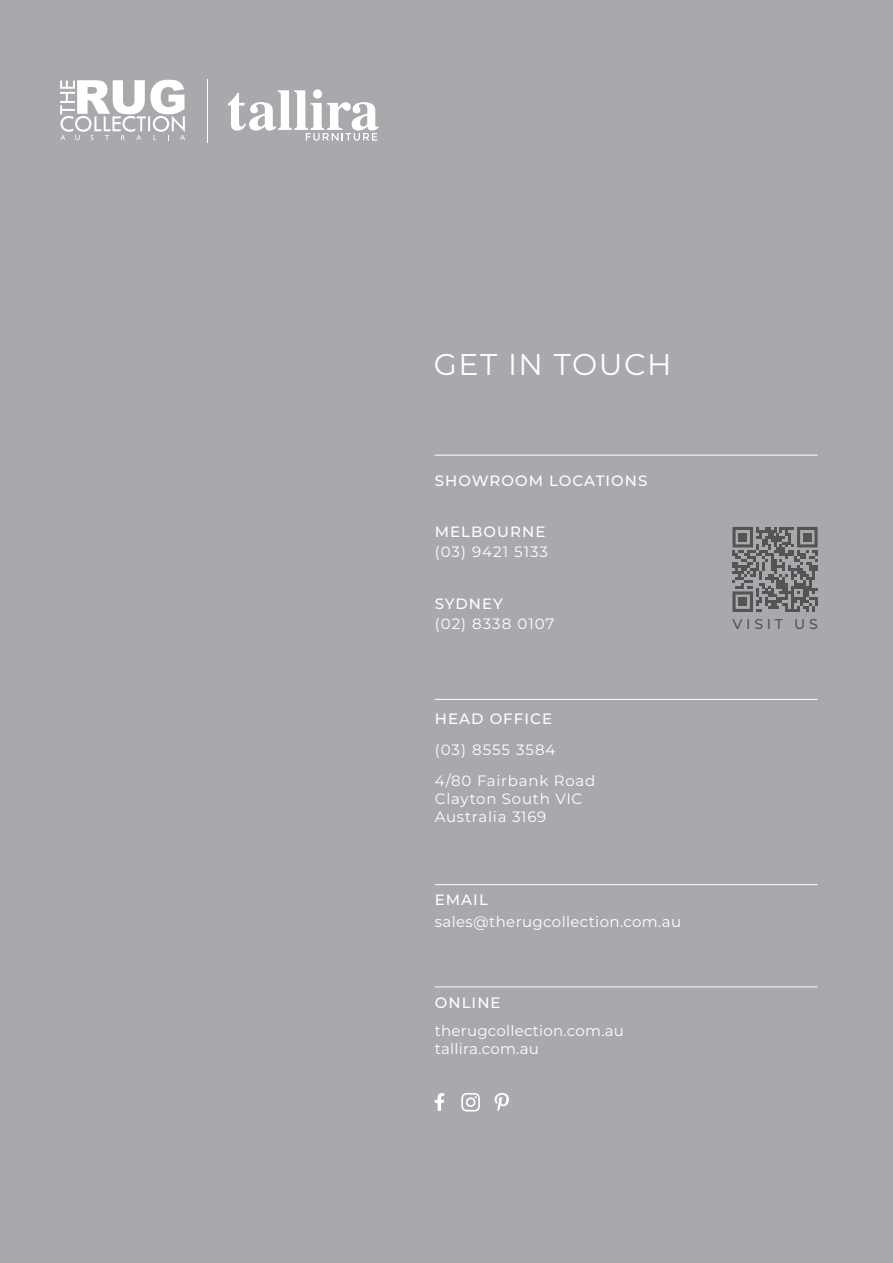
<style>
.page{position:relative;width:893px;height:1263px;background:#fff}
.page>*{position:absolute;margin:0;border:0;box-sizing:border-box;transform-origin:0 0}
.t1{font:30px "Montserrat";letter-spacing:.05em;color:#fff}
.t2{font:15px/20px "Montserrat";letter-spacing:.025em;color:#fff}
.t3{font:15px/30.8px "Montserrat";letter-spacing:.05em;color:#fff}
.t4{font:500 15px "Montserrat";letter-spacing:.07em;color:#fff}
.t5{font:500 14.1px "Montserrat";letter-spacing:.26em;color:#535453}
.s1{font-weight:500}
</style>
<div class="page">
<div style="left:0;top:0;width:893px;height:1262px;background:#a8a9ad"></div>
<hr style="left:435px;top:455px;width:382px;height:1px;background:#fff">
<hr style="left:435px;top:699px;width:382px;height:1px;background:#fff">
<hr style="left:435px;top:884px;width:382px;height:1px;background:#fff">
<hr style="left:435px;top:986px;width:382px;height:1px;background:#fff">
<svg style="left:435px;top:1093px;width:9px;height:18px"></svg>
<svg style="left:461px;top:1093px;width:19px;height:18px"></svg>
<svg style="left:495px;top:1093px;width:14px;height:18px"></svg>
<svg style="left:228px;top:89px;width:151px;height:52px"></svg>
<hr style="left:208px;top:79px;width:1px;height:63px;background:#fff">
<svg style="left:60px;top:80px;width:125px;height:60px"></svg>
<svg style="left:732px;top:527px;width:85px;height:85px"></svg>
<div style="left:738px;top:533px;width:9px;height:9px;background:#535453"></div>
<div style="left:803px;top:533px;width:9px;height:9px;background:#535453"></div>
<div style="left:738px;top:597px;width:9px;height:9px;background:#535453"></div>
<p class="t1" style="left:434px;top:344px;width:239px">GET IN TOUCH</p>
<p class="t4" style="left:435px;top:470px;width:214px">SHOWROOM LOCATIONS</p>
<p class="t2" style="left:435px;top:521px;width:115px"><span class="s1">MELBOURNE </span>(03) 9421 5133</p>
<p class="t2" style="left:435px;top:593px;width:121px"><span class="s1">SYDNEY<br></span>(02) 8338 0107</p>
<p class="t3" style="left:435px;top:703px;width:162px"><span class="s1">HEAD OFFICE<br></span>(03) 8555 3584<br>4/80 Fairbank Road</p>
<p class="t3" style="left:435px;top:789px;width:149px;line-height:18px">Clayton South VIC<br>Australia 3169</p>
<p class="t2" style="left:435px;top:888px;width:248px;line-height:22.2px"><span class="s1">EMAIL </span>sales@therugcollection.com.au</p>
<p class="t4" style="left:435px;top:992px;width:67px">ONLINE</p>
<p class="t2" style="left:435px;top:1021px;width:191px;line-height:18px">therugcollection.com.au tallira.com.au</p>
<p class="t5" style="left:732px;top:615px;width:87px">VISIT US</p>
</div>
